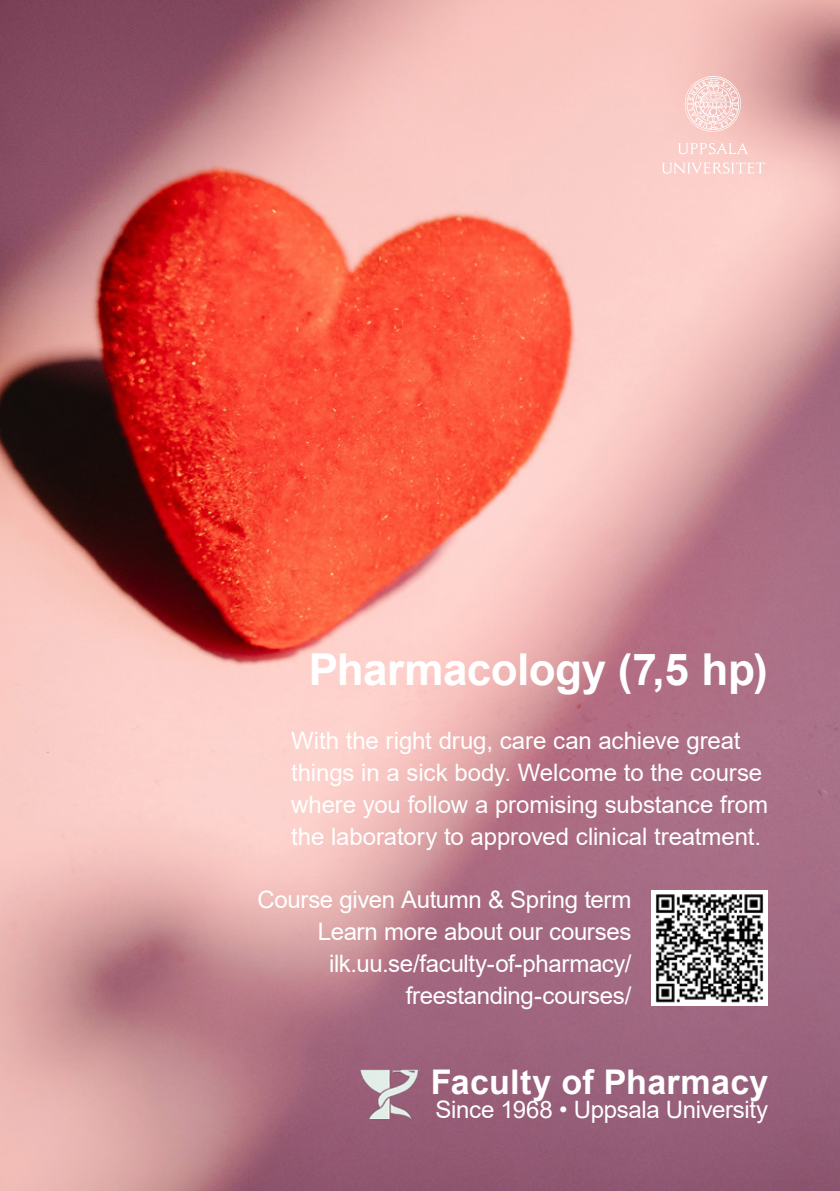
<style>
.page{position:relative;width:840px;height:1191px;background:#fff}
.page>*{position:absolute;margin:0;border:0;box-sizing:border-box;transform-origin:0 0}
._3A__Brödtext{font:700 44px "Arial";letter-spacing:-.01em;color:#fff}
.H{font:700 34px "Arial";letter-spacing:.005em;color:#fff}
._3A__Brödtext-2{font:24px/32px "Arial";letter-spacing:-.005em;color:#fff;text-align:right}
.H-2{font:24px "Arial";letter-spacing:-.015em;color:#fff}
</style>
<div class="page">
<img style="left:0;top:0;width:839px;height:1191px">
<svg style="left:677px;top:143px;width:70px;height:11px"></svg>
<svg style="left:661px;top:162px;width:103px;height:12px"></svg>
<svg style="left:684px;top:76px;width:56px;height:56px"></svg>
<img style="left:651px;top:890px;width:116px;height:115px">
<img style="left:359px;top:1069px;width:61px;height:50px">
<p class="_3A__Brödtext" style="left:309px;top:639px;width:460px">Pharmacology (7,5 hp)</p>
<p class="_3A__Brödtext-2" style="left:291px;top:724px;width:478px;text-align:left">With the right drug, care can achieve great things in a sick body. Welcome to the course where you follow a promising substance from the laboratory to approved clinical treatment.</p>
<p class="_3A__Brödtext-2" style="left:257px;top:883px;width:375px">Course given Autumn &amp; Spring term<br>Learn more about our courses ilk.uu.se/faculty-of-pharmacy/ freestanding-courses/</p>
<p class="H" style="left:430px;top:1058px;width:339px">Faculty of Pharmacy</p>
<p class="H-2" style="left:435px;top:1093px;width:334px">Since 1968 • Uppsala University</p>
</div>
